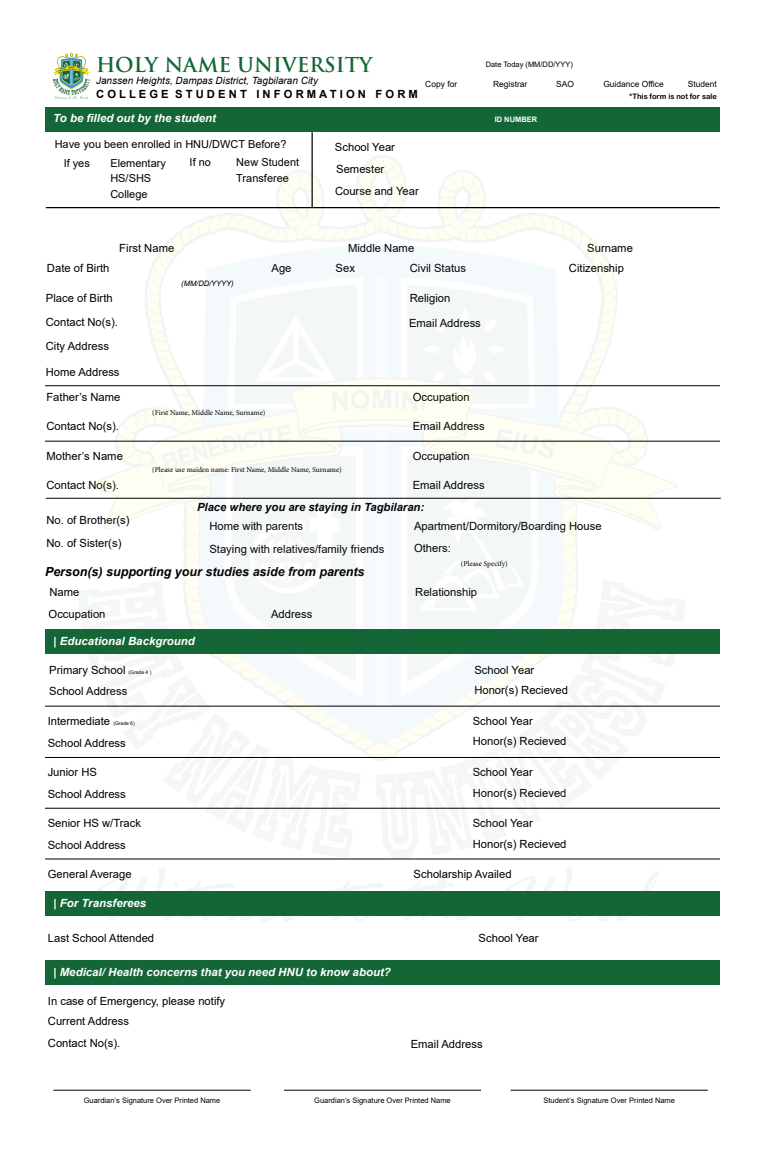
<style>
.page{position:relative;width:765px;height:1170px;background:#fff}
.page>*{position:absolute;margin:0;border:0;box-sizing:border-box;transform-origin:0 0}
.t1{font:700 20px "Trajan Pro";color:#146636}
.t2{font:italic 700 12.5px "Arial";color:#000}
.t3{font:11.25px/21.6px "Arial";color:#000}
.t4{font:italic 700 11.25px "Arial";color:#fff}
.t5{font:italic 700 11.25px "Arial";color:#000}
.t6{font:700 11.25px "Arial";color:#000}
.t7{font:11px/18.8px "Arial";color:#000}
.t8{font:italic 10px "Arial";color:#000}
.t9{font:8.5px "Arial";color:#000}
.t10{font:7.5px "Arial";color:#000}
.t11{font:7.5px "Minion Pro";letter-spacing:-.005em;color:#000}
.t12{font:7.5px "Arial Rounded MT Bold";color:#000}
.t13{font:italic 7.5px "Arial";color:#000}
.t14{font:700 7.5px "Arial";color:#fff}
.t15{font:5px "Arial";color:#000}
</style>
<div class="page">
<img style="left:53px;top:52px;width:37px;height:47px">
<div style="left:45px;top:960px;width:675px;height:25px;background:#146636"></div>
<div style="left:45px;top:891px;width:675px;height:25px;background:#146636"></div>
<div style="left:45px;top:629px;width:675px;height:25px;background:#146636"></div>
<div style="left:45px;top:107px;width:675px;height:25px;background:#146636"></div>
<hr style="left:312px;top:132px;width:1px;height:75px;background:#000">
<hr style="left:46px;top:207px;width:674px;height:1px;background:#000">
<hr style="left:45px;top:757px;width:675px;height:1px;background:#000">
<hr style="left:45px;top:706px;width:675px;height:1px;background:#000">
<hr style="left:45px;top:441px;width:675px;height:1px;background:#000">
<hr style="left:45px;top:385px;width:675px;height:1px;background:#000">
<hr style="left:46px;top:498px;width:675px;height:1px;background:#000">
<hr style="left:45px;top:808px;width:675px;height:1px;background:#000">
<hr style="left:45px;top:859px;width:675px;height:1px;background:#000">
<hr style="left:284px;top:1090px;width:197px;height:1px;background:#000">
<hr style="left:54px;top:1090px;width:197px;height:1px;background:#000">
<hr style="left:511px;top:1090px;width:197px;height:1px;background:#000">
<h1 class="t1" style="left:96px;top:53px;width:278px">HOLY NAME UNIVERSITY</h1>
<p class="t8" style="left:96px;top:74px;width:223px">Janssen Heights, Dampas District, Tagbilaran City</p>
<p class="t6" style="left:96px;top:86px;width:323px">C O L L E G E S T U D E N T I N F O R M A T I O N F O R M</p>
<p class="t4" style="left:53px;top:110px;width:164px">To be filled out by the student</p>
<p class="t7" style="left:110px;top:135px;width:178px;text-indent:-56px">Have you been enrolled in HNU/DWCT Before?<br>Elementary</p>
<p class="t7" style="left:64px;top:153px;width:28px">If yes</p>
<p class="t7" style="left:190px;top:153px;width:23px">If no</p>
<p class="t7" style="left:236px;top:153px;width:64px">New Student</p>
<p class="t7" style="left:110px;top:169px;width:42px">HS/SHS</p>
<p class="t7" style="left:236px;top:169px;width:54px">Transferee</p>
<p class="t3" style="left:335px;top:136px;width:62px">School Year<br>Semester</p>
<p class="t9" style="left:425px;top:78px;width:33px">Copy for</p>
<p class="t7" style="left:110px;top:185px;width:39px">College</p>
<p class="t3" style="left:335px;top:180px;width:85px">Course and Year</p>
<p class="t10" style="left:486px;top:60px;width:89px">Date Today (MM/DD/YYY)</p>
<p class="t9" style="left:493px;top:78px;width:36px">Registrar</p>
<p class="t9" style="left:556px;top:78px;width:19px">SAO</p>
<p class="t9" style="left:603px;top:78px;width:62px">Guidance Office</p>
<p class="t9" style="left:688px;top:78px;width:31px">Student</p>
<p class="t14" style="left:495px;top:114px;width:44px">ID NUMBER</p>
<p class="t12" style="left:629px;top:92px;width:89px">*This form is not for sale</p>
<p class="t3" style="left:119px;top:237px;width:57px">First Name</p>
<p class="t3" style="left:348px;top:237px;width:68px">Middle Name</p>
<p class="t3" style="left:587px;top:237px;width:47px">Surname</p>
<p class="t3" style="left:47px;top:258px;width:64px">Date of Birth</p>
<p class="t3" style="left:46px;top:287px;width:68px">Place of Birth</p>
<p class="t13" style="left:181px;top:278px;width:54px">(MM/DD/YYYY)</p>
<p class="t3" style="left:271px;top:257px;width:22px">Age</p>
<p class="t3" style="left:336px;top:258px;width:21px">Sex</p>
<p class="t3" style="left:410px;top:257px;width:58px">Civil Status</p>
<p class="t3" style="left:569px;top:257px;width:57px">Citizenship</p>
<p class="t3" style="left:410px;top:287px;width:42px">Religion</p>
<p class="t3" style="left:46px;top:311px;width:74px">Contact No(s).</p>
<p class="t3" style="left:409px;top:312px;width:73px">Email Address</p>
<p class="t3" style="left:46px;top:335px;width:65px">City Address</p>
<p class="t3" style="left:46px;top:361px;width:75px">Home Address</p>
<p class="t3" style="left:46px;top:386px;width:75px">Father’s Name</p>
<p class="t3" style="left:413px;top:386px;width:58px">Occupation</p>
<p class="t11" style="left:152px;top:407px;width:115px">(First Name, Middle Name, Surname)</p>
<p class="t3" style="left:46px;top:415px;width:74px">Contact No(s).</p>
<p class="t3" style="left:413px;top:416px;width:73px">Email Address</p>
<p class="t3" style="left:46px;top:445px;width:78px">Mother’s Name</p>
<p class="t3" style="left:413px;top:445px;width:58px">Occupation</p>
<p class="t11" style="left:152px;top:464px;width:191px">(Please use maiden name: First Name, Middle Name, Surname)</p>
<p class="t3" style="left:46px;top:474px;width:74px">Contact No(s).</p>
<p class="t3" style="left:413px;top:474px;width:73px">Email Address</p>
<p class="t5" style="left:197px;top:500px;width:229px">Place where you are staying in Tagbilaran:</p>
<p class="t3" style="left:46px;top:509px;width:85px">No. of Brother(s)</p>
<p class="t3" style="left:209px;top:515px;width:95px">Home with parents</p>
<p class="t3" style="left:414px;top:515px;width:189px">Apartment/Dormitory/Boarding House</p>
<p class="t3" style="left:46px;top:532px;width:77px">No. of Sister(s)</p>
<p class="t3" style="left:209px;top:538px;width:177px">Staying with relatives/family friends</p>
<p class="t3" style="left:414px;top:537px;width:38px">Others:</p>
<p class="t2" style="left:45px;top:564px;width:321px">Person(s) supporting your studies aside from parents</p>
<p class="t3" style="left:49px;top:580px;width:58px;line-height:22.2px">Name<br>Occupation</p>
<p class="t4" style="left:53px;top:634px;width:143px">| Educational Background</p>
<p class="t3" style="left:49px;top:659px;width:78px">Primary School</p>
<p class="t15" style="left:129px;top:668px;width:24px">(Grade 4 )</p>
<p class="t3" style="left:49px;top:680px;width:80px">School Address</p>
<p class="t3" style="left:48px;top:710px;width:64px">Intermediate</p>
<p class="t15" style="left:113px;top:720px;width:23px">(Grade 6)</p>
<p class="t3" style="left:48px;top:732px;width:80px">School Address</p>
<p class="t3" style="left:48px;top:762px;width:51px">Junior HS</p>
<p class="t3" style="left:48px;top:783px;width:80px">School Address</p>
<p class="t3" style="left:48px;top:812px;width:95px">Senior HS w/Track</p>
<p class="t3" style="left:48px;top:834px;width:80px">School Address</p>
<p class="t3" style="left:48px;top:863px;width:85px">General Average</p>
<p class="t4" style="left:53px;top:895px;width:94px">| For Transferees</p>
<p class="t3" style="left:48px;top:927px;width:108px">Last School Attended</p>
<p class="t3" style="left:271px;top:603px;width:43px">Address</p>
<p class="t4" style="left:53px;top:965px;width:339px">| Medical/ Health concerns that you need HNU to know about?</p>
<p class="t3" style="left:48px;top:990px;width:179px;line-height:20.6px">In case of Emergency, please notify<br>Current Address</p>
<p class="t11" style="left:461px;top:559px;width:49px">(Please Specify)</p>
<p class="t3" style="left:415px;top:582px;width:63px">Relationship</p>
<p class="t3" style="left:474px;top:659px;width:62px">School Year</p>
<p class="t3" style="left:474px;top:679px;width:95px">Honor(s) Recieved</p>
<p class="t3" style="left:473px;top:710px;width:62px">School Year</p>
<p class="t3" style="left:473px;top:730px;width:95px">Honor(s) Recieved</p>
<p class="t3" style="left:473px;top:762px;width:62px">School Year</p>
<p class="t3" style="left:473px;top:782px;width:95px">Honor(s) Recieved</p>
<p class="t3" style="left:473px;top:812px;width:62px">School Year</p>
<p class="t3" style="left:473px;top:833px;width:95px">Honor(s) Recieved</p>
<p class="t3" style="left:414px;top:863px;width:99px">Scholarship Availed</p>
<p class="t3" style="left:479px;top:927px;width:62px">School Year</p>
<p class="t3" style="left:48px;top:1032px;width:74px">Contact No(s).</p>
<p class="t3" style="left:411px;top:1033px;width:73px">Email Address</p>
<p class="t10" style="left:84px;top:1095px;width:138px">Guardian’s Signature Over Printed Name</p>
<p class="t10" style="left:314px;top:1095px;width:138px">Guardian’s Signature Over Printed Name</p>
<p class="t10" style="left:543px;top:1095px;width:133px">Student’s Signature Over Printed Name</p>
</div>
